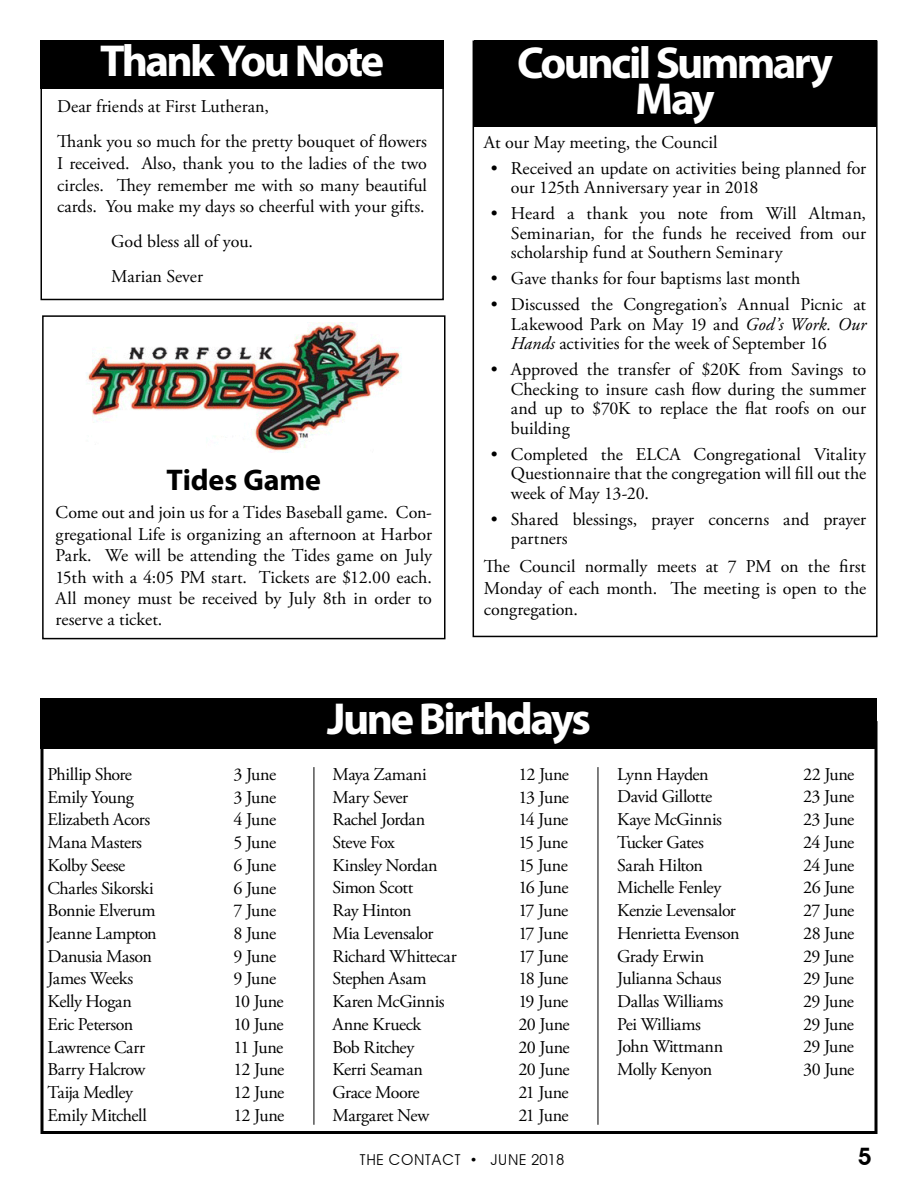
<style>
.page{position:relative;width:918px;height:1188px;background:#fff}
.page>*{position:absolute;margin:0;border:0;box-sizing:border-box;transform-origin:0 0}
.t1{font:700 45px/36px "Myriad Pro";letter-spacing:-.06em;color:#fff;text-align:center}
.t2{font:700 30px "Myriad Pro";letter-spacing:-.005em;color:#000}
.t3{font:600 24px "Avant Garde";color:#000}
.t4{font:18px/19.5px "Adobe Garamond Pro";letter-spacing:-.015em;color:#000;text-align:justify}
.t5{font:18px "Adobe Garamond Pro";letter-spacing:-.035em;color:#000}
.t6{font:18px "Adobe Garamond Pro";letter-spacing:-.04em;color:#000}
.t7{font:15px "Avant Garde";color:#000}
.s1{font-style:italic}
</style>
<div class="page">
<div style="left:40px;top:40px;width:404px;height:49px;background:#000"></div>
<div style="left:474px;top:40px;width:402px;height:87px;background:#000"></div>
<div style="left:473px;top:40px;width:405px;height:597px;border:2px solid #000"></div>
<div style="left:40px;top:698px;width:838px;height:50px;background:#000"></div>
<hr style="left:314px;top:767px;width:1px;height:358px;background:#000">
<hr style="left:598px;top:767px;width:1px;height:358px;background:#000">
<div style="left:40px;top:41px;width:404px;height:259px;border:2px solid #000"></div>
<img style="left:86px;top:322px;width:316px;height:131px">
<div style="left:42px;top:315px;width:404px;height:324px;border:2px solid #000"></div>
<h1 class="t1" style="left:100px;top:41px;width:286px">Thank You Note</h1>
<p class="t4" style="left:57px;top:90px;width:371px;line-height:35.1px">Dear friends at First Lutheran,<br>Thank you so much for the pretty bouquet of flowers</p>
<p class="t4" style="left:57px;top:153px;width:371px;line-height:21.6px">I received. Also, thank you to the ladies of the two circles. They remember me with so many beautiful cards. You make my days so cheerful with your gifts.</p>
<p class="t4" style="left:111px;top:225px;width:143px;line-height:35.1px">God bless all of you.<br>Marian Sever</p>
<h2 class="t2" style="left:167px;top:461px;width:156px">Tides Game</h2>
<p class="t4" style="left:56px;top:503px;width:378px;line-height:21.3px">Come out and join us for a Tides Baseball game. Con&shy;gregational Life is organizing an afternoon at Harbor Park. We will be attending the Tides game on July 15th with a 4:05 PM start. Tickets are $12.00 each.<br>All money must be received by July 8th in order to reserve a ticket.</p>
<h1 class="t1" style="left:517px;top:44px;width:317px">Council Summary<br>May</h1>
<p class="t4" style="left:484px;top:133px;width:235px">At our May meeting, the Council</p>
<p class="t4" style="left:511px;top:159px;width:357px;text-indent:-20px">• Received an update on activities being planned for our 125th Anniversary year in 2018</p>
<p class="t4" style="left:511px;top:204px;width:357px;text-indent:-20px">• Heard a thank you note from Will Altman, Seminarian, for the funds he received from our scholarship fund at Southern Seminary</p>
<p class="t4" style="left:491px;top:269px;width:311px">• Gave thanks for four baptisms last month</p>
<p class="t4" style="left:511px;top:295px;width:357px;text-indent:-20px">• Discussed the Congregation’s Annual Picnic at Lakewood Park on May 19 and <span class="s1">God’s Work. Our Hands</span> activities for the week of September 16</p>
<p class="t4" style="left:511px;top:360px;width:357px;text-indent:-20px">• Approved the transfer of $20K from Savings to Checking to insure cash flow during the summer and up to $70K to replace the flat roofs on our building</p>
<p class="t4" style="left:511px;top:445px;width:357px;text-indent:-20px">• Completed the ELCA Congregational Vitality Questionnaire that the congregation will fill out the week of May 13-20.</p>
<p class="t4" style="left:511px;top:510px;width:357px;text-indent:-20px">• Shared blessings, prayer concerns and prayer partners</p>
<p class="t4" style="left:484px;top:556px;width:384px;line-height:21.6px">The Council normally meets at 7 PM on the first Monday of each month. The meeting is open to the congregation.</p>
<p class="t5" style="left:48px;top:763px;width:86px">Phillip Shore</p>
<p class="t4" style="left:234px;top:765px;width:44px">3 June</p>
<p class="t4" style="left:48px;top:788px;width:88px">Emily Young</p>
<p class="t4" style="left:234px;top:788px;width:44px">3 June</p>
<p class="t4" style="left:48px;top:811px;width:104px">Elizabeth Acors</p>
<p class="t4" style="left:234px;top:811px;width:44px">4 June</p>
<p class="t4" style="left:48px;top:833px;width:96px">Mana Masters</p>
<p class="t4" style="left:234px;top:833px;width:44px">5 June</p>
<p class="t4" style="left:48px;top:856px;width:79px">Kolby Seese</p>
<p class="t4" style="left:234px;top:856px;width:44px">6 June</p>
<p class="t4" style="left:48px;top:879px;width:108px">Charles Sikorski</p>
<p class="t4" style="left:234px;top:879px;width:44px">6 June</p>
<p class="t4" style="left:48px;top:901px;width:110px">Bonnie Elverum</p>
<p class="t4" style="left:234px;top:901px;width:44px">7 June</p>
<p class="t5" style="left:48px;top:922px;width:111px">Jeanne Lampton</p>
<p class="t4" style="left:234px;top:924px;width:44px">8 June</p>
<p class="t4" style="left:48px;top:947px;width:106px">Danusia Mason</p>
<p class="t4" style="left:234px;top:947px;width:44px">9 June</p>
<p class="t4" style="left:48px;top:970px;width:87px">James Weeks</p>
<p class="t4" style="left:234px;top:970px;width:44px">9 June</p>
<p class="t4" style="left:48px;top:992px;width:86px">Kelly Hogan</p>
<p class="t4" style="left:234px;top:992px;width:52px">10 June</p>
<p class="t4" style="left:48px;top:1015px;width:87px">Eric Peterson</p>
<p class="t4" style="left:234px;top:1015px;width:52px">10 June</p>
<p class="t4" style="left:48px;top:1038px;width:99px">Lawrence Carr</p>
<p class="t4" style="left:234px;top:1038px;width:51px">11 June</p>
<p class="t4" style="left:48px;top:1061px;width:99px">Barry Halcrow</p>
<p class="t4" style="left:234px;top:1061px;width:52px">12 June</p>
<p class="t5" style="left:48px;top:1082px;width:87px">Taija Medley</p>
<p class="t4" style="left:234px;top:1083px;width:52px">12 June</p>
<p class="t4" style="left:48px;top:1106px;width:101px">Emily Mitchell</p>
<p class="t4" style="left:234px;top:1106px;width:52px">12 June</p>
<h1 class="t1" style="left:327px;top:699px;width:265px">June Birthdays</h1>
<p class="t4" style="left:332px;top:765px;width:96px">Maya Zamani</p>
<p class="t4" style="left:518px;top:765px;width:52px">12 June</p>
<p class="t4" style="left:332px;top:788px;width:77px">Mary Sever</p>
<p class="t4" style="left:518px;top:788px;width:52px">13 June</p>
<p class="t4" style="left:332px;top:810px;width:94px">Rachel Jordan</p>
<p class="t4" style="left:518px;top:810px;width:51px">14 June</p>
<p class="t6" style="left:332px;top:831px;width:64px">Steve Fox</p>
<p class="t4" style="left:518px;top:833px;width:51px">15 June</p>
<p class="t4" style="left:332px;top:856px;width:107px">Kinsley Nordan</p>
<p class="t4" style="left:518px;top:856px;width:51px">15 June</p>
<p class="t4" style="left:332px;top:879px;width:83px">Simon Scott</p>
<p class="t4" style="left:518px;top:879px;width:52px">16 June</p>
<p class="t5" style="left:332px;top:900px;width:81px">Ray Hinton</p>
<p class="t4" style="left:518px;top:901px;width:51px">17 June</p>
<p class="t4" style="left:332px;top:924px;width:103px">Mia Levensalor</p>
<p class="t4" style="left:518px;top:924px;width:51px">17 June</p>
<p class="t4" style="left:332px;top:947px;width:126px">Richard Whittecar</p>
<p class="t4" style="left:518px;top:947px;width:51px">17 June</p>
<p class="t4" style="left:332px;top:970px;width:96px">Stephen Asam</p>
<p class="t4" style="left:518px;top:970px;width:52px">18 June</p>
<p class="t4" style="left:332px;top:992px;width:114px">Karen McGinnis</p>
<p class="t4" style="left:518px;top:992px;width:51px">19 June</p>
<p class="t4" style="left:332px;top:1015px;width:90px">Anne Krueck</p>
<p class="t4" style="left:518px;top:1015px;width:53px">20 June</p>
<p class="t4" style="left:332px;top:1038px;width:83px">Bob Ritchey</p>
<p class="t4" style="left:518px;top:1038px;width:53px">20 June</p>
<p class="t4" style="left:332px;top:1060px;width:92px">Kerri Seaman</p>
<p class="t4" style="left:518px;top:1060px;width:53px">20 June</p>
<p class="t4" style="left:332px;top:1083px;width:89px">Grace Moore</p>
<p class="t4" style="left:518px;top:1083px;width:52px">21 June</p>
<p class="t4" style="left:332px;top:1106px;width:99px">Margaret New</p>
<p class="t4" style="left:518px;top:1106px;width:52px">21 June</p>
<p class="t4" style="left:617px;top:765px;width:93px">Lynn Hayden</p>
<p class="t4" style="left:803px;top:765px;width:53px">22 June</p>
<p class="t4" style="left:617px;top:788px;width:97px">David Gillotte</p>
<p class="t4" style="left:803px;top:788px;width:53px">23 June</p>
<p class="t4" style="left:617px;top:810px;width:106px">Kaye McGinnis</p>
<p class="t4" style="left:803px;top:810px;width:53px">23 June</p>
<p class="t4" style="left:617px;top:833px;width:88px">Tucker Gates</p>
<p class="t4" style="left:803px;top:833px;width:53px">24 June</p>
<p class="t4" style="left:617px;top:856px;width:87px">Sarah Hilton</p>
<p class="t4" style="left:803px;top:856px;width:53px">24 June</p>
<p class="t4" style="left:617px;top:879px;width:106px">Michelle Fenley</p>
<p class="t4" style="left:803px;top:879px;width:53px">26 June</p>
<p class="t4" style="left:617px;top:901px;width:120px">Kenzie Levensalor</p>
<p class="t4" style="left:803px;top:901px;width:52px">27 June</p>
<p class="t4" style="left:617px;top:924px;width:124px">Henrietta Evenson</p>
<p class="t4" style="left:803px;top:924px;width:53px">28 June</p>
<p class="t4" style="left:617px;top:947px;width:88px">Grady Erwin</p>
<p class="t4" style="left:803px;top:947px;width:52px">29 June</p>
<p class="t4" style="left:617px;top:969px;width:106px">Julianna Schaus</p>
<p class="t4" style="left:803px;top:969px;width:52px">29 June</p>
<p class="t4" style="left:617px;top:992px;width:108px">Dallas Williams</p>
<p class="t4" style="left:803px;top:992px;width:52px">29 June</p>
<p class="t4" style="left:617px;top:1015px;width:85px">Pei Williams</p>
<p class="t4" style="left:803px;top:1015px;width:52px">29 June</p>
<p class="t4" style="left:617px;top:1038px;width:108px">John Wittmann</p>
<p class="t4" style="left:803px;top:1038px;width:52px">29 June</p>
<p class="t5" style="left:617px;top:1059px;width:97px">Molly Kenyon</p>
<p class="t4" style="left:803px;top:1060px;width:53px">30 June</p>
<p class="t7" style="left:360px;top:1151px;width:206px">THE CONTACT • JUNE 2018</p>
<h3 class="t3" style="left:858px;top:1142px;width:15px">5</h3>
</div>
